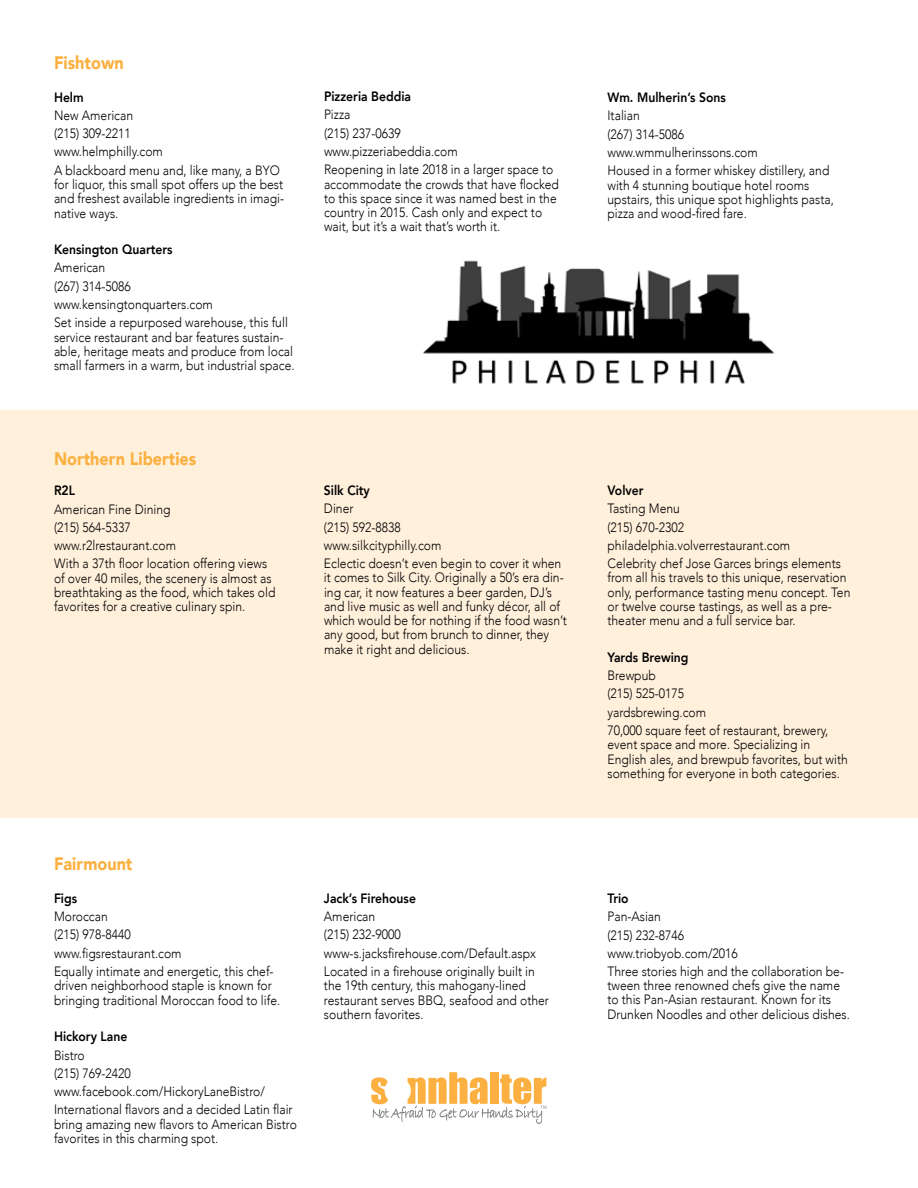
<style>
.page{position:relative;width:918px;height:1188px;background:#fff}
.page>*{position:absolute;margin:0;border:0;box-sizing:border-box;transform-origin:0 0}
.t1{font:900 18px "Avenir";color:#fbb040;scale:.9 1}
.t2{font:300 13.5px/18.3px "Avenir";color:#000;scale:.9 1}
.t3{font:800 13.5px "Avenir";color:#000;scale:.9 1}
</style>
<div class="page">
<div style="left:0;top:410px;width:918px;height:408px;background:#fff0dc"></div>
<img style="left:423px;top:260px;width:352px;height:124px">
<svg style="left:371px;top:1072px;width:175px;height:52px"></svg>
<h1 class="t1" style="left:54px;top:47px;width:79px">Fishtown</h1>
<p class="t3" style="left:54px;top:86px;width:35px">Helm</p>
<p class="t2" style="left:54px;top:106px;width:252px">New American<br>(215) 309-2211<br>www.helmphilly.com<br>A blackboard menu and, like many, a BYO</p>
<p class="t2" style="left:54px;top:177px;width:257px;line-height:14.2px;text-align:justify">for liquor, this small spot offers up the best and freshest available ingredients in imagi&shy;native ways.</p>
<p class="t3" style="left:54px;top:239px;width:133px">Kensington Quarters</p>
<p class="t2" style="left:54px;top:259px;width:261px">American<br>(267) 314-5086 www.kensingtonquarters.com<br>Set inside a repurposed warehouse, this full</p>
<p class="t2" style="left:54px;top:330px;width:269px;line-height:14.2px">service restaurant and bar features sustain&shy;able, heritage meats and produce from local small farmers in a warm, but industrial space.</p>
<p class="t3" style="left:324px;top:86px;width:98px">Pizzeria Beddia</p>
<p class="t2" style="left:324px;top:106px;width:256px">Pizza<br>(215) 237-0639<br>www.pizzeriabeddia.com<br>Reopening in late 2018 in a larger space to</p>
<p class="t2" style="left:324px;top:177px;width:263px;line-height:14.2px">accommodate the crowds that have flocked to this space since it was named best in the country in 2015. Cash only and expect to wait, but it’s a wait that’s worth it.</p>
<h1 class="t1" style="left:54px;top:443px;width:160px">Northern Liberties</h1>
<p class="t3" style="left:54px;top:480px;width:25px">R2L</p>
<p class="t2" style="left:54px;top:500px;width:239px">American Fine Dining<br>(215) 564-5337<br>www.r2lrestaurant.com<br>With a 37th floor location offering views</p>
<p class="t2" style="left:54px;top:571px;width:248px;line-height:14.2px">of over 40 miles, the scenery is almost as breathtaking as the food, which takes old favorites for a creative culinary spin.</p>
<p class="t3" style="left:324px;top:480px;width:53px">Silk City</p>
<p class="t2" style="left:324px;top:499px;width:265px">Diner<br>(215) 592-8838<br>www.silkcityphilly.com<br>Eclectic doesn’t even begin to cover it when</p>
<p class="t2" style="left:324px;top:571px;width:271px;line-height:14.2px">it comes to Silk City. Originally a 50’s era din&shy;ing car, it now features a beer garden, DJ’s and live music as well and funky décor, all of which would be for nothing if the food wasn’t any good, but from brunch to dinner, they make it right and delicious.</p>
<h1 class="t1" style="left:54px;top:849px;width:89px">Fairmount</h1>
<p class="t3" style="left:54px;top:888px;width:27px">Figs</p>
<p class="t2" style="left:54px;top:907px;width:246px">Moroccan<br>(215) 978-8440<br>www.figsrestaurant.com<br>Equally intimate and energetic, this chef-</p>
<p class="t2" style="left:54px;top:979px;width:253px;line-height:14.2px">driven neighborhood staple is known for bringing traditional Moroccan food to life.</p>
<p class="t3" style="left:54px;top:1026px;width:83px">Hickory Lane</p>
<p class="t2" style="left:54px;top:1046px;width:267px">Bistro<br>(215) 769-2420 www.facebook.com/HickoryLaneBistro/<br>International flavors and a decided Latin flair</p>
<p class="t2" style="left:54px;top:1117px;width:271px;line-height:14.2px">bring amazing new flavors to American Bistro favorites in this charming spot.</p>
<p class="t3" style="left:324px;top:888px;width:104px">Jack’s Firehouse</p>
<p class="t2" style="left:324px;top:907px;width:237px">American<br>(215) 232-9000 www-s.jacksfirehouse.com/Default.aspx<br>Located in a firehouse originally built in</p>
<p class="t2" style="left:324px;top:979px;width:251px;line-height:14.2px">the 19th century, this mahogany-lined restaurant serves BBQ, seafood and other southern favorites.</p>
<p class="t3" style="left:608px;top:87px;width:133px">Wm. Mulherin’s Sons</p>
<p class="t2" style="left:608px;top:107px;width:248px">Italian<br>(267) 314-5086 www.wmmulherinssons.com<br>Housed in a former whiskey distillery, and</p>
<p class="t2" style="left:608px;top:178px;width:253px;line-height:14.2px">with 4 stunning boutique hotel rooms upstairs, this unique spot highlights pasta, pizza and wood-fired fare.</p>
<p class="t3" style="left:607px;top:480px;width:42px">Volver</p>
<p class="t2" style="left:607px;top:499px;width:261px">Tasting Menu<br>(215) 670-2302 philadelphia.volverrestaurant.com<br>Celebrity chef Jose Garces brings elements</p>
<p class="t2" style="left:607px;top:571px;width:271px;line-height:14.2px">from all his travels to this unique, reservation only, performance tasting menu concept. Ten or twelve course tastings, as well as a pre&shy;theater menu and a full service bar.</p>
<p class="t3" style="left:607px;top:647px;width:92px">Yards Brewing</p>
<p class="t2" style="left:607px;top:666px;width:247px">Brewpub<br>(215) 525-0175<br>yardsbrewing.com<br>70,000 square feet of restaurant, brewery,</p>
<p class="t2" style="left:607px;top:738px;width:269px;line-height:14.2px">event space and more. Specializing in<br>English ales, and brewpub favorites, but with something for everyone in both categories.</p>
<p class="t3" style="left:607px;top:888px;width:25px">Trio</p>
<p class="t2" style="left:607px;top:907px;width:264px">Pan-Asian<br>(215) 232-8746<br>www.triobyob.com/2016<br>Three stories high and the collaboration be-</p>
<p class="t2" style="left:608px;top:978px;width:271px;line-height:14.2px">tween three renowned chefs give the name to this Pan-Asian restaurant. Known for its<br>Drunken Noodles and other delicious dishes.</p>
</div>
